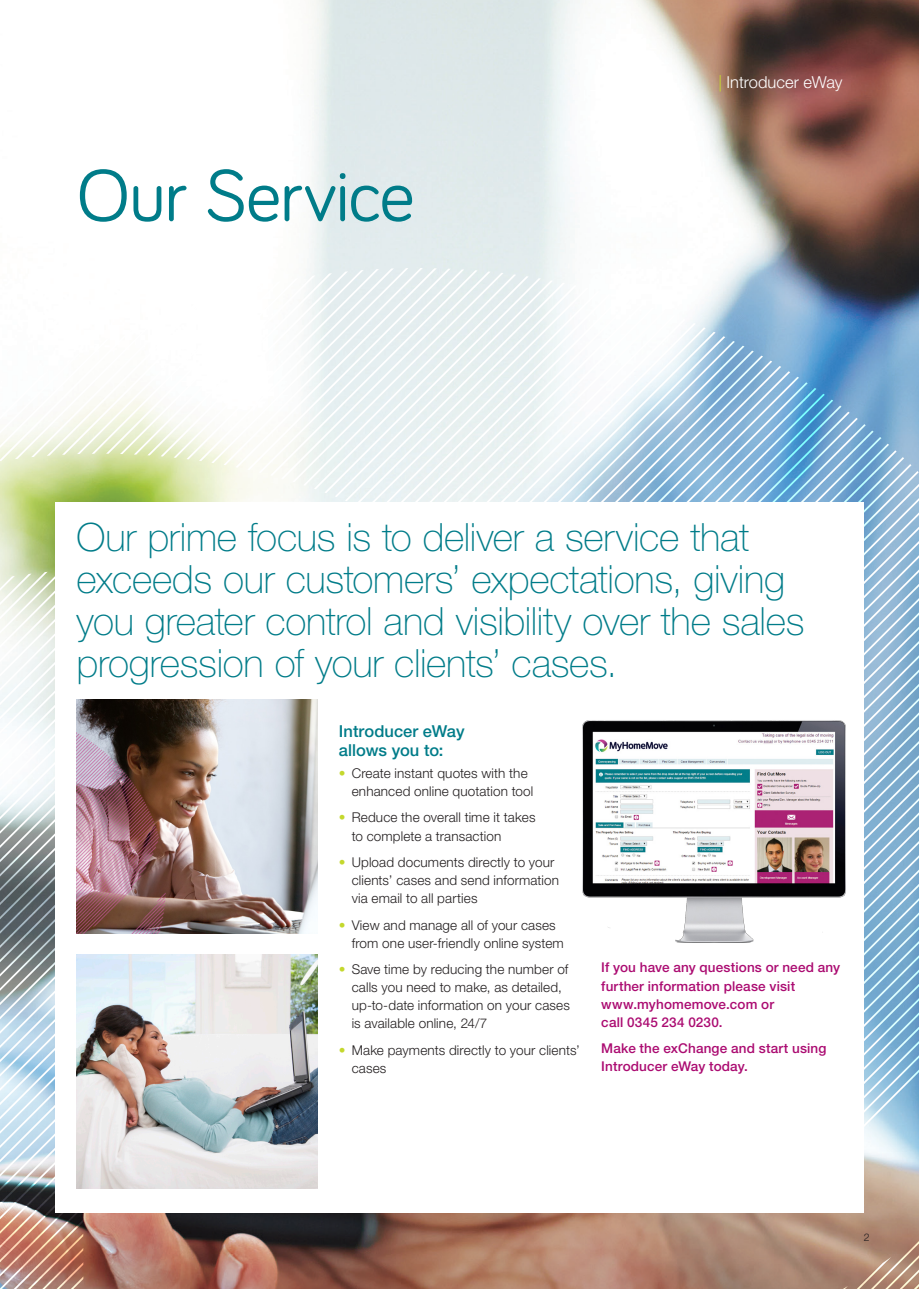
<style>
.page{position:relative;width:919px;height:1289px;background:#fff}
.page>*{position:absolute;margin:0;border:0;box-sizing:border-box;transform-origin:0 0}
.HEADER_1_PMS7474{font:75px "Bariol";letter-spacing:-.02em;color:#007c89}
.INTRO_1_PMS7474{font:100 39px/42px "Helvetica Neue LT Std";letter-spacing:-.01em;color:#007c89}
.BODY_HEADER_PMS7474{font:500 16.5px/18.8px "Helvetica Neue LT Std";color:#007c89}
.PAGE_LABEL_RIGHT{font:300 16.5px "Helvetica Neue LT Std";letter-spacing:-.005em;color:#fff}
.BULLET{font:300 13.5px/18px "Helvetica Neue LT Std";letter-spacing:.01em;color:#231f20}
.BODY_COPY_BOLD_PMS27{font:500 13.5px/18px "Helvetica Neue LT Std";letter-spacing:.01em;color:#ab0b71}
.BODY_COPY{font:300 10.5px "Helvetica Neue LT Std";color:#231f20}
.s1{color:#c4d82d}
</style>
<div class="page">
<img style="left:310px;top:0;width:608px;height:268px">
<img style="left:0;top:268px;width:918px;height:1020px">
<div style="left:55px;top:502px;width:808px;height:710px;background:#fff"></div>
<img style="left:77px;top:699px;width:240px;height:235px">
<img style="left:77px;top:954px;width:240px;height:234px">
<img style="left:582px;top:720px;width:264px;height:223px">
<p class="HEADER_1_PMS7474" style="left:77px;top:144px;width:339px">Our Service</p>
<p class="PAGE_LABEL_RIGHT" style="left:718px;top:72px;width:125px"><span class="s1">|</span> Introducer eWay</p>
<p class="INTRO_1_PMS7474" style="left:77px;top:516px;width:729px">Our prime focus is to deliver a service that exceeds our customers’ expectations, giving you greater control and visibility over the sales progression of your clients’ cases.</p>
<p class="BODY_HEADER_PMS7474" style="left:339px;top:721px;width:127px">Introducer eWay allows you to:</p>
<p class="BULLET" style="left:351px;top:763px;width:183px;text-indent:-13px"><span class="s1">•</span> Create instant quotes with the enhanced online quotation tool</p>
<p class="BULLET" style="left:351px;top:808px;width:185px;text-indent:-13px"><span class="s1">•</span> Reduce the overall time it takes to complete a transaction</p>
<p class="BULLET" style="left:351px;top:852px;width:209px;text-indent:-13px"><span class="s1">•</span> Upload documents directly to your clients’ cases and send information via email to all parties</p>
<p class="BULLET" style="left:351px;top:915px;width:213px;text-indent:-13px"><span class="s1">•</span> View and manage all of your cases from one user-friendly online system</p>
<p class="BULLET" style="left:351px;top:960px;width:220px;text-indent:-13px"><span class="s1">•</span> Save time by reducing the number of calls you need to make, as detailed, up-to-date information on your cases is available online, 24/7</p>
<p class="BULLET" style="left:351px;top:1040px;width:230px;text-indent:-13px"><span class="s1">•</span> Make payments directly to your clients’ cases</p>
<p class="BODY_COPY_BOLD_PMS27" style="left:601px;top:958px;width:240px">If you have any questions or need any further information please visit www.myhomemove.com or<br>call 0345 234 0230.</p>
<p class="BODY_COPY_BOLD_PMS27" style="left:601px;top:1039px;width:227px">Make the exChange and start using<br>Introducer eWay today.</p>
<p class="BODY_COPY" style="left:863px;top:1230px;width:7px">2</p>
</div>
